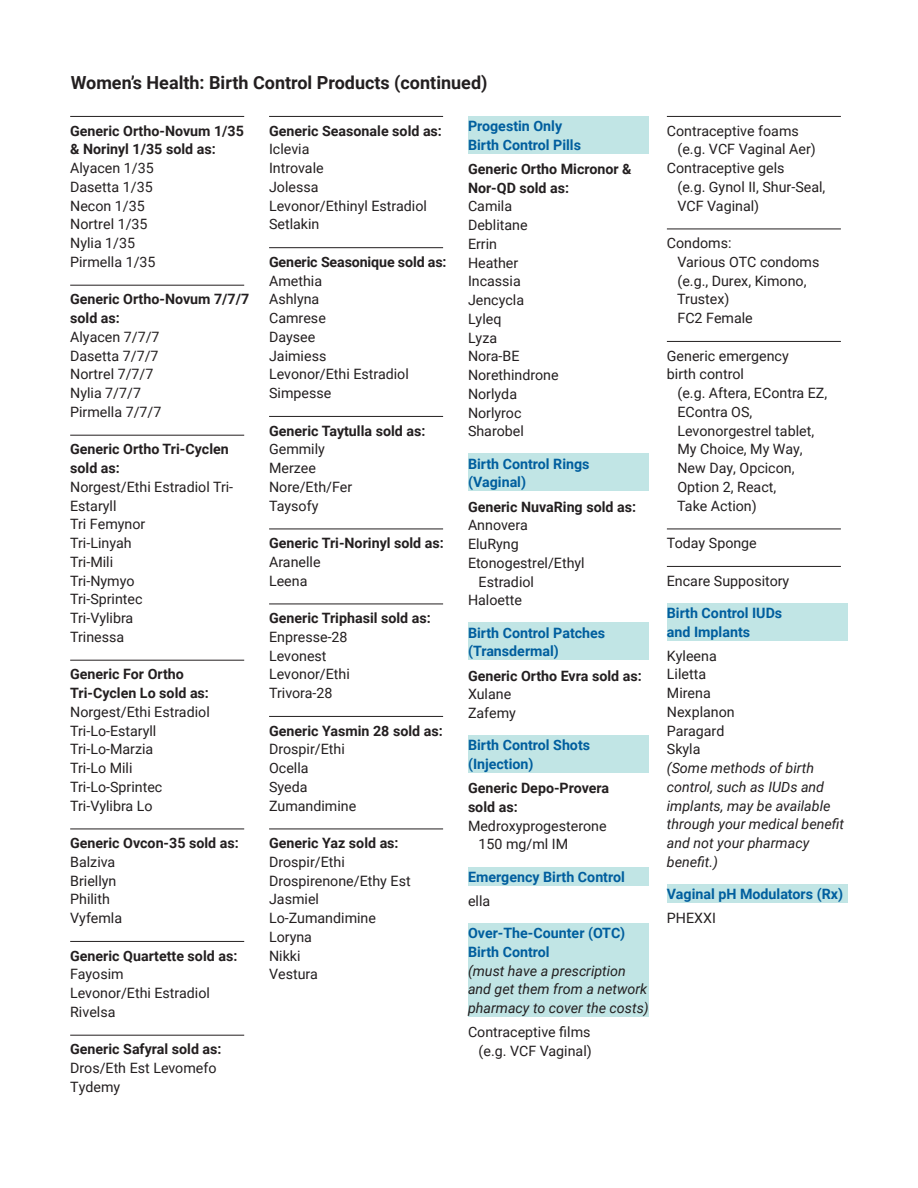
<style>
.page{position:relative;width:918px;height:1188px;background:#fff}
.page>*{position:absolute;margin:0;border:0;box-sizing:border-box;transform-origin:0 0}
.t1{font:700 18px "Roboto";color:#231f20}
.t2{font:14.25px/18.8px "Roboto";color:#231f20}
.t3{font:700 14.25px/18.8px "Roboto";color:#231f20}
.t4{font:700 14.25px/18.8px "Roboto";color:#005e9e}
.t5{font:italic 14.25px/18.8px "Roboto";color:#231f20}
</style>
<div class="page">
<hr style="left:70px;top:116px;width:174px;height:1px;background:#231f20">
<hr style="left:70px;top:285px;width:174px;height:1px;background:#231f20">
<hr style="left:70px;top:435px;width:174px;height:1px;background:#231f20">
<hr style="left:70px;top:660px;width:174px;height:1px;background:#231f20">
<hr style="left:70px;top:829px;width:174px;height:1px;background:#231f20">
<hr style="left:70px;top:941px;width:174px;height:1px;background:#231f20">
<hr style="left:70px;top:1035px;width:174px;height:1px;background:#231f20">
<hr style="left:269px;top:116px;width:174px;height:1px;background:#231f20">
<hr style="left:269px;top:247px;width:174px;height:1px;background:#231f20">
<hr style="left:269px;top:416px;width:174px;height:1px;background:#231f20">
<hr style="left:269px;top:529px;width:174px;height:1px;background:#231f20">
<hr style="left:269px;top:604px;width:174px;height:1px;background:#231f20">
<hr style="left:269px;top:716px;width:174px;height:1px;background:#231f20">
<hr style="left:269px;top:829px;width:174px;height:1px;background:#231f20">
<div style="left:468px;top:116px;width:181px;height:38px;background:#c1e5e5"></div>
<div style="left:468px;top:454px;width:181px;height:37px;background:#c1e5e5"></div>
<div style="left:468px;top:623px;width:181px;height:37px;background:#c1e5e5"></div>
<div style="left:468px;top:735px;width:181px;height:38px;background:#c1e5e5"></div>
<div style="left:468px;top:867px;width:181px;height:18px;background:#c1e5e5"></div>
<div style="left:468px;top:923px;width:181px;height:94px;background:#c1e5e5"></div>
<div style="left:667px;top:603px;width:181px;height:37px;background:#c1e5e5"></div>
<div style="left:667px;top:884px;width:181px;height:19px;background:#c1e5e5"></div>
<hr style="left:667px;top:116px;width:174px;height:1px;background:#231f20">
<hr style="left:667px;top:229px;width:174px;height:1px;background:#231f20">
<hr style="left:667px;top:341px;width:174px;height:1px;background:#231f20">
<hr style="left:667px;top:529px;width:174px;height:1px;background:#231f20">
<hr style="left:667px;top:566px;width:174px;height:1px;background:#231f20">
<p class="t1" style="left:71px;top:70px;width:418px">Women’s Health: Birth Control Products (continued)</p>
<p class="t3" style="left:70px;top:121px;width:175px">Generic Ortho-Novum 1/35 &amp; Norinyl 1/35 sold as:</p>
<p class="t2" style="left:70px;top:158px;width:87px">Alyacen 1/35<br>Dasetta 1/35<br>Necon 1/35<br>Nortrel 1/35<br>Nylia 1/35<br>Pirmella 1/35</p>
<p class="t3" style="left:70px;top:289px;width:181px">Generic Ortho-Novum 7/7/7 sold as:</p>
<p class="t2" style="left:70px;top:327px;width:93px">Alyacen 7/7/7<br>Dasetta 7/7/7<br>Nortrel 7/7/7<br>Nylia 7/7/7<br>Pirmella 7/7/7</p>
<p class="t3" style="left:70px;top:439px;width:160px">Generic Ortho Tri-Cyclen sold as:</p>
<p class="t2" style="left:70px;top:477px;width:165px">Norgest/Ethi Estradiol Tri-<br>Estaryll<br>Tri Femynor<br>Tri-Linyah<br>Tri-Mili<br>Tri-Nymyo<br>Tri-Sprintec<br>Tri-Vylibra<br>Trinessa</p>
<p class="t3" style="left:70px;top:664px;width:140px">Generic For Ortho<br>Tri-Cyclen Lo sold as:</p>
<p class="t2" style="left:70px;top:702px;width:141px">Norgest/Ethi Estradiol<br>Tri-Lo-Estaryll<br>Tri-Lo-Marzia<br>Tri-Lo Mili<br>Tri-Lo-Sprintec<br>Tri-Vylibra Lo</p>
<p class="t3" style="left:70px;top:833px;width:170px">Generic Ovcon-35 sold as:</p>
<p class="t2" style="left:70px;top:852px;width:53px">Balziva<br>Briellyn<br>Philith<br>Vyfemla</p>
<p class="t3" style="left:70px;top:946px;width:169px">Generic Quartette sold as:</p>
<p class="t2" style="left:70px;top:964px;width:141px">Fayosim<br>Levonor/Ethi Estradiol<br>Rivelsa</p>
<p class="t3" style="left:70px;top:1039px;width:153px">Generic Safyral sold as:</p>
<p class="t2" style="left:70px;top:1058px;width:148px">Dros/Eth Est Levomefo<br>Tydemy</p>
<p class="t4" style="left:468px;top:116px;width:115px">Progestin Only<br>Birth Control Pills</p>
<p class="t3" style="left:468px;top:159px;width:165px">Generic Ortho Micronor &amp;<br>Nor-QD sold as:</p>
<p class="t2" style="left:468px;top:196px;width:92px">Camila<br>Deblitane<br>Errin<br>Heather<br>Incassia<br>Jencycla<br>Lyleq<br>Lyza<br>Nora-BE<br>Norethindrone<br>Norlyda<br>Norlyroc<br>Sharobel</p>
<p class="t4" style="left:468px;top:454px;width:123px">Birth Control Rings (Vaginal)</p>
<p class="t3" style="left:468px;top:497px;width:170px">Generic NuvaRing sold as:</p>
<p class="t2" style="left:468px;top:515px;width:61px">Annovera</p>
<p class="t2" style="left:468px;top:534px;width:52px">EluRyng</p>
<p class="t2" style="left:468px;top:553px;width:118px">Etonogestrel/Ethyl</p>
<p class="t2" style="left:479px;top:572px;width:57px">Estradiol</p>
<p class="t2" style="left:468px;top:590px;width:55px">Haloette</p>
<p class="t4" style="left:468px;top:623px;width:139px">Birth Control Patches (Transdermal)</p>
<p class="t3" style="left:468px;top:666px;width:175px">Generic Ortho Evra sold as:</p>
<p class="t2" style="left:468px;top:684px;width:50px">Xulane<br>Zafemy</p>
<p class="t4" style="left:468px;top:735px;width:124px">Birth Control Shots (Injection)</p>
<p class="t3" style="left:468px;top:778px;width:143px">Generic Depo-Provera sold as:</p>
<p class="t2" style="left:479px;top:816px;width:130px;text-indent:-11px">Medroxyprogesterone<br>150 mg/ml IM</p>
<p class="t4" style="left:468px;top:867px;width:158px">Emergency Birth Control</p>
<p class="t2" style="left:468px;top:891px;width:24px">ella</p>
<p class="t4" style="left:468px;top:923px;width:159px">Over-The-Counter (OTC)<br>Birth Control</p>
<p class="t5" style="left:468px;top:961px;width:182px">(must have a prescription and get them from a network pharmacy to cover the costs)</p>
<p class="t2" style="left:468px;top:1022px;width:125px;text-align:right">Contraceptive films (e.g. VCF Vaginal)</p>
<p class="t3" style="left:269px;top:121px;width:174px">Generic Seasonale sold as:</p>
<p class="t2" style="left:269px;top:139px;width:159px">Iclevia<br>Introvale<br>Jolessa<br>Levonor/Ethinyl Estradiol<br>Setlakin</p>
<p class="t3" style="left:269px;top:252px;width:179px">Generic Seasonique sold as:</p>
<p class="t2" style="left:269px;top:271px;width:141px">Amethia<br>Ashlyna<br>Camrese<br>Daysee<br>Jaimiess<br>Levonor/Ethi Estradiol<br>Simpesse</p>
<p class="t3" style="left:269px;top:421px;width:158px">Generic Taytulla sold as:</p>
<p class="t2" style="left:269px;top:439px;width:85px">Gemmily<br>Merzee<br>Nore/Eth/Fer<br>Taysofy</p>
<p class="t3" style="left:269px;top:533px;width:176px">Generic Tri-Norinyl sold as:</p>
<p class="t2" style="left:269px;top:552px;width:53px">Aranelle<br>Leena</p>
<p class="t3" style="left:269px;top:608px;width:163px">Generic Triphasil sold as:</p>
<p class="t2" style="left:269px;top:627px;width:82px">Enpresse-28<br>Levonest<br>Levonor/Ethi<br>Trivora-28</p>
<p class="t3" style="left:269px;top:721px;width:175px">Generic Yasmin 28 sold as:</p>
<p class="t2" style="left:269px;top:739px;width:89px">Drospir/Ethi<br>Ocella<br>Syeda<br>Zumandimine</p>
<p class="t3" style="left:269px;top:833px;width:131px">Generic Yaz sold as:</p>
<p class="t2" style="left:269px;top:852px;width:143px">Drospir/Ethi<br>Drospirenone/Ethy Est<br>Jasmiel<br>Lo-Zumandimine<br>Loryna<br>Nikki<br>Vestura</p>
<p class="t2" style="left:667px;top:121px;width:133px">Contraceptive foams</p>
<p class="t2" style="left:678px;top:139px;width:140px">(e.g. VCF Vaginal Aer)</p>
<p class="t2" style="left:667px;top:158px;width:119px">Contraceptive gels</p>
<p class="t2" style="left:678px;top:177px;width:149px">(e.g. Gynol II, Shur-Seal,</p>
<p class="t2" style="left:678px;top:196px;width:83px">VCF Vaginal)</p>
<p class="t2" style="left:677px;top:233px;width:144px;text-indent:-10px">Condoms:<br>Various OTC condoms (e.g., Durex, Kimono,<br>Trustex)<br>FC2 Female</p>
<p class="t2" style="left:667px;top:346px;width:123px">Generic emergency birth control</p>
<p class="t2" style="left:677px;top:383px;width:152px">(e.g. Aftera, EContra EZ,<br>EContra OS,<br>Levonorgestrel tablet,<br>My Choice, My Way,<br>New Day, Opcicon,<br>Option 2, React,<br>Take Action)</p>
<p class="t2" style="left:667px;top:533px;width:91px">Today Sponge</p>
<p class="t2" style="left:667px;top:571px;width:124px">Encare Suppository</p>
<p class="t4" style="left:667px;top:603px;width:117px">Birth Control IUDs and Implants</p>
<p class="t2" style="left:667px;top:646px;width:69px">Kyleena<br>Liletta<br>Mirena<br>Nexplanon<br>Paragard<br>Skyla</p>
<p class="t5" style="left:667px;top:758px;width:179px">(Some methods of birth control, such as IUDs and implants, may be available through your medical benefit and not your pharmacy benefit.)</p>
<p class="t4" style="left:667px;top:884px;width:178px">Vaginal pH Modulators (Rx)</p>
<p class="t2" style="left:667px;top:908px;width:50px">PHEXXI</p>
</div>
